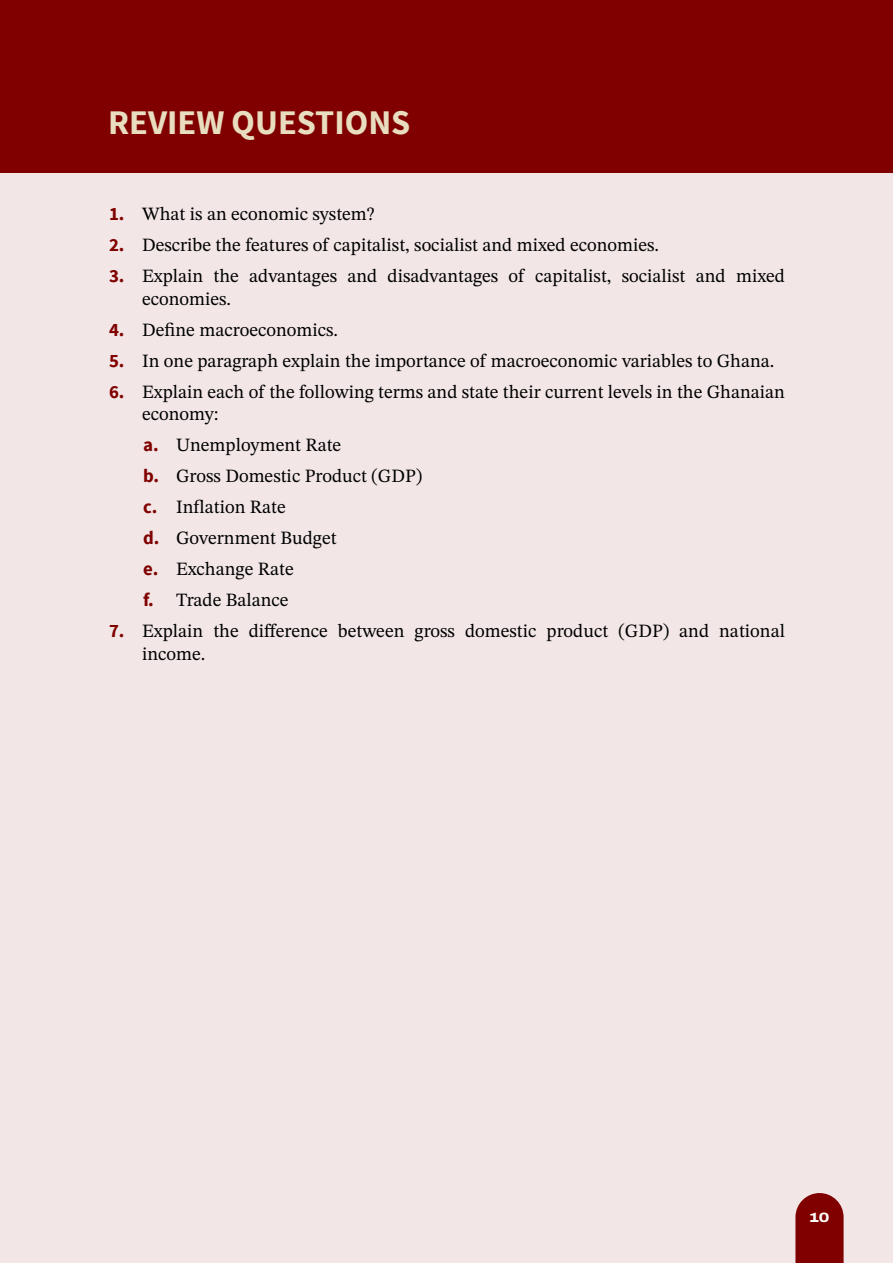
<style>
.page{position:relative;width:893px;height:1263px;background:#f2e6e6}
.page>*{position:absolute;margin:0;border:0;box-sizing:border-box;transform-origin:0 0}
.Review_Questions_header{font:700 34.5px "Source Sans Pro";color:#e8ddbf}
.Review_Questions{font:18.75px/22.5px "STIX Two Text";color:#000}
.Review_Questions_Sub{font:18.75px "STIX Two Text";color:#000}
.t1{font:800 13.5px "Archivo Expanded";color:#fff}
.s1{font-family:"Source Sans Pro";font-weight:700;color:#800000}
</style>
<div class="page">
<svg style="left:795px;top:1193px;width:49px;height:70px;background:#8a1515"></svg>
<div style="left:0;top:0;width:893px;height:172px;background:#800000"></div>
<p class="Review_Questions_header" style="left:108px;top:100px;width:304px">REVIEW QUESTIONS</p>
<p class="Review_Questions" style="left:109px;top:203px;width:267px"><span class="s1">1.</span> What is an economic system?</p>
<p class="Review_Questions" style="left:109px;top:234px;width:552px"><span class="s1">2.</span> Describe the features of capitalist, socialist and mixed economies.</p>
<p class="Review_Questions" style="left:142px;top:265px;width:644px;text-indent:-33px"><span class="s1">3.</span> Explain the advantages and disadvantages of capitalist, socialist and mixed economies.</p>
<p class="Review_Questions" style="left:109px;top:318px;width:231px"><span class="s1">4.</span> Define macroeconomics.</p>
<p class="Review_Questions" style="left:109px;top:349px;width:667px"><span class="s1">5.</span> In one paragraph explain the importance of macroeconomic variables to Ghana.</p>
<p class="Review_Questions" style="left:142px;top:380px;width:644px;text-indent:-33px"><span class="s1">6.</span> Explain each of the following terms and state their current levels in the Ghanaian economy:</p>
<p class="Review_Questions_Sub" style="left:143px;top:432px;width:200px"><span class="s1">a.</span> Unemployment Rate</p>
<p class="Review_Questions_Sub" style="left:143px;top:463px;width:281px"><span class="s1">b.</span> Gross Domestic Product (GDP)</p>
<p class="Review_Questions_Sub" style="left:143px;top:494px;width:144px"><span class="s1">c.</span> Inflation Rate</p>
<p class="Review_Questions_Sub" style="left:143px;top:525px;width:195px"><span class="s1">d.</span> Government Budget</p>
<p class="Review_Questions_Sub" style="left:143px;top:556px;width:152px"><span class="s1">e.</span> Exchange Rate</p>
<p class="Review_Questions_Sub" style="left:143px;top:587px;width:147px"><span class="s1">f.</span> Trade Balance</p>
<p class="Review_Questions" style="left:142px;top:620px;width:644px;text-indent:-33px"><span class="s1">7.</span> Explain the difference between gross domestic product (GDP) and national income.</p>
<p class="t1" style="left:809px;top:1207px;width:22px">10</p>
</div>
